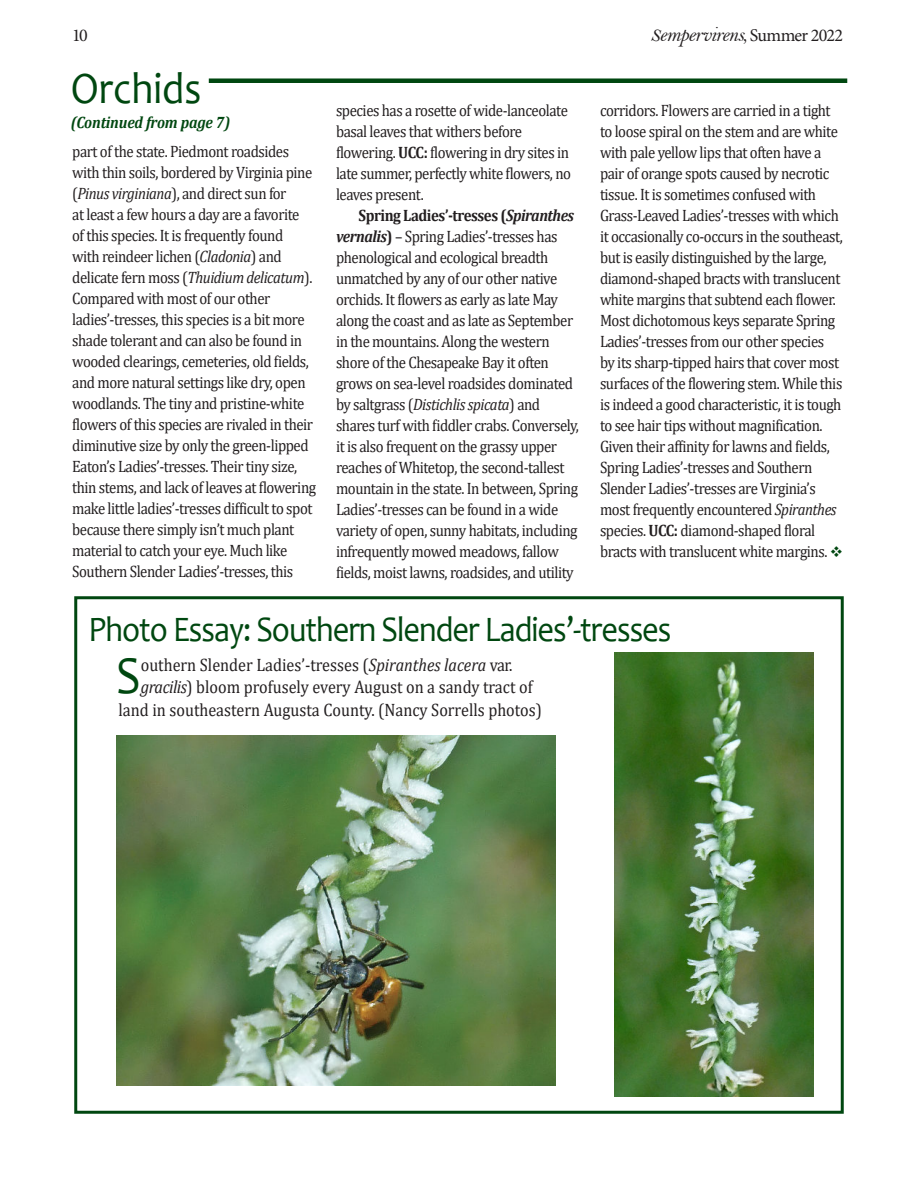
<style>
.page{position:relative;width:918px;height:1188px;background:#fff}
.page>*{position:absolute;margin:0;border:0;box-sizing:border-box;transform-origin:0 0}
._2-line_drop_cap__no{font:53.4px "Candara";color:#004710;scale:.9 1}
._2-line_drop_cap__no-2{font:45px "Candara";color:#004710;scale:.9 1}
._2-line_drop_cap__no-3{font:36px "Candara";letter-spacing:-.03em;color:#004710;scale:.9 1}
.flag-subtitle{font:21px "Bell MT Italic";letter-spacing:-.035em;color:#231f20}
._2-line_drop_cap__no-4{font:18px "Cambria";color:#231f20;scale:.9 1}
.flag-subtitle-2{font:18px "Minion Pro";color:#231f20}
._2-line_drop_cap__no-5{font:16.5px/21px "Cambria";letter-spacing:-.03em;color:#231f20;scale:.9 1}
._2-line_drop_cap__no-6{font:italic 700 16.5px "Cambria";letter-spacing:-.01em;color:#004710;scale:.9 1}
.s1{font-size:18px}
.s2{font-family:"Minion Pro";font-size:18px}
.s3{font-weight:700}
.s4{font-weight:700;font-style:italic}
.s5{font-style:italic}
.s6{color:#004710}
</style>
<div class="page">
<div style="left:209px;top:78px;width:638px;height:5px;background:#004710"></div>
<div style="left:74px;top:596px;width:770px;height:518px;border:3px solid #004710"></div>
<img style="left:615px;top:652px;width:198px;height:444px">
<img style="left:116px;top:735px;width:440px;height:351px">
<p class="flag-subtitle-2" style="left:72px;top:23px;width:17px">10</p>
<p class="flag-subtitle" style="left:650px;top:22px;width:194px"><span class="s1">S</span>empervirens<span class="s1">,</span> <span class="s2">Summer 2022</span></p>
<p class="_2-line_drop_cap__no-2" style="left:71px;top:60px;width:147px">Orchids</p>
<p class="_2-line_drop_cap__no-6" style="left:71px;top:111px;width:179px">(Continued from page 7)</p>
<p class="_2-line_drop_cap__no-5" style="left:336px;top:100px;width:263px">species has a rosette of wide-lanceolate basal leaves that withers before flowering. <span class="s3">UCC:</span> flowering in dry sites in late summer, perfectly white flowers, no leaves present.</p>
<p class="_2-line_drop_cap__no-5" style="left:336px;top:205px;width:271px;text-indent:22px"><span class="s3">Spring Ladies’-tresses (</span><span class="s4">Spiranthes vernalis</span><span class="s3">)</span> – Spring Ladies’-tresses has phenological and ecological breadth unmatched by any of our other native orchids. It flowers as early as late May along the coast and as late as September in the mountains. Along the western shore of the Chesapeake Bay it often grows on sea-level roadsides dominated by saltgrass (<span class="s5">Distichlis spicata</span>) and shares turf with fiddler crabs. Conversely, it is also frequent on the grassy upper reaches of Whitetop, the second-tallest mountain in the state. In between, Spring Ladies’-tresses can be found in a wide variety of open, sunny habitats, including infrequently mowed meadows, fallow fields, moist lawns, roadsides, and utility</p>
<p class="_2-line_drop_cap__no-5" style="left:72px;top:141px;width:273px">part of the state. Piedmont roadsides with thin soils, bordered by Virginia pine (<span class="s5">Pinus virginiana</span>), and direct sun for<br>at least a few hours a day are a favorite<br>of this species. It is frequently found<br>with reindeer lichen (<span class="s5">Cladonia</span>) and delicate fern moss (<span class="s5">Thuidium delicatum</span>).<br>Compared with most of our other ladies’-tresses, this species is a bit more shade tolerant and can also be found in wooded clearings, cemeteries, old fields, and more natural settings like dry, open woodlands. The tiny and pristine-white flowers of this species are rivaled in their diminutive size by only the green-lipped Eaton’s Ladies’-tresses. Their tiny size, thin stems, and lack of leaves at flowering make little ladies’-tresses difficult to spot because there simply isn’t much plant material to catch your eye. Much like Southern Slender Ladies’-tresses, this</p>
<p class="_2-line_drop_cap__no-5" style="left:600px;top:100px;width:272px">corridors. Flowers are carried in a tight to loose spiral on the stem and are white with pale yellow lips that often have a pair of orange spots caused by necrotic tissue. It is sometimes confused with Grass-Leaved Ladies’-tresses with which it occasionally co-occurs in the southeast, but is easily distinguished by the large, diamond-shaped bracts with translucent white margins that subtend each flower.<br>Most dichotomous keys separate Spring Ladies’-tresses from our other species by its sharp-tipped hairs that cover most surfaces of the flowering stem. While this is indeed a good characteristic, it is tough to see hair tips without magnification.<br>Given their affinity for lawns and fields, Spring Ladies’-tresses and Southern Slender Ladies’-tresses are Virginia’s most frequently encountered <span class="s5">Spiranthes </span>species. <span class="s3">UCC:</span> diamond-shaped floral bracts with translucent white margins. <span class="s6">❖</span></p>
<p class="_2-line_drop_cap__no-3" style="left:88px;top:607px;width:649px">Photo Essay: Southern Slender Ladies’-tresses</p>
<p class="_2-line_drop_cap__no" style="left:116px;top:642px;width:29px">S</p>
<p class="_2-line_drop_cap__no-4" style="left:141px;top:654px;width:415px">outhern Slender Ladies’-tresses (<span class="s5">Spiranthes lacera</span> var.</p>
<p class="_2-line_drop_cap__no-4" style="left:141px;top:676px;width:437px"><span class="s5">gracilis</span>) bloom profusely every August on a sandy tract of</p>
<p class="_2-line_drop_cap__no-4" style="left:118px;top:699px;width:472px">land in southeastern Augusta County. (Nancy Sorrells photos)</p>
</div>
